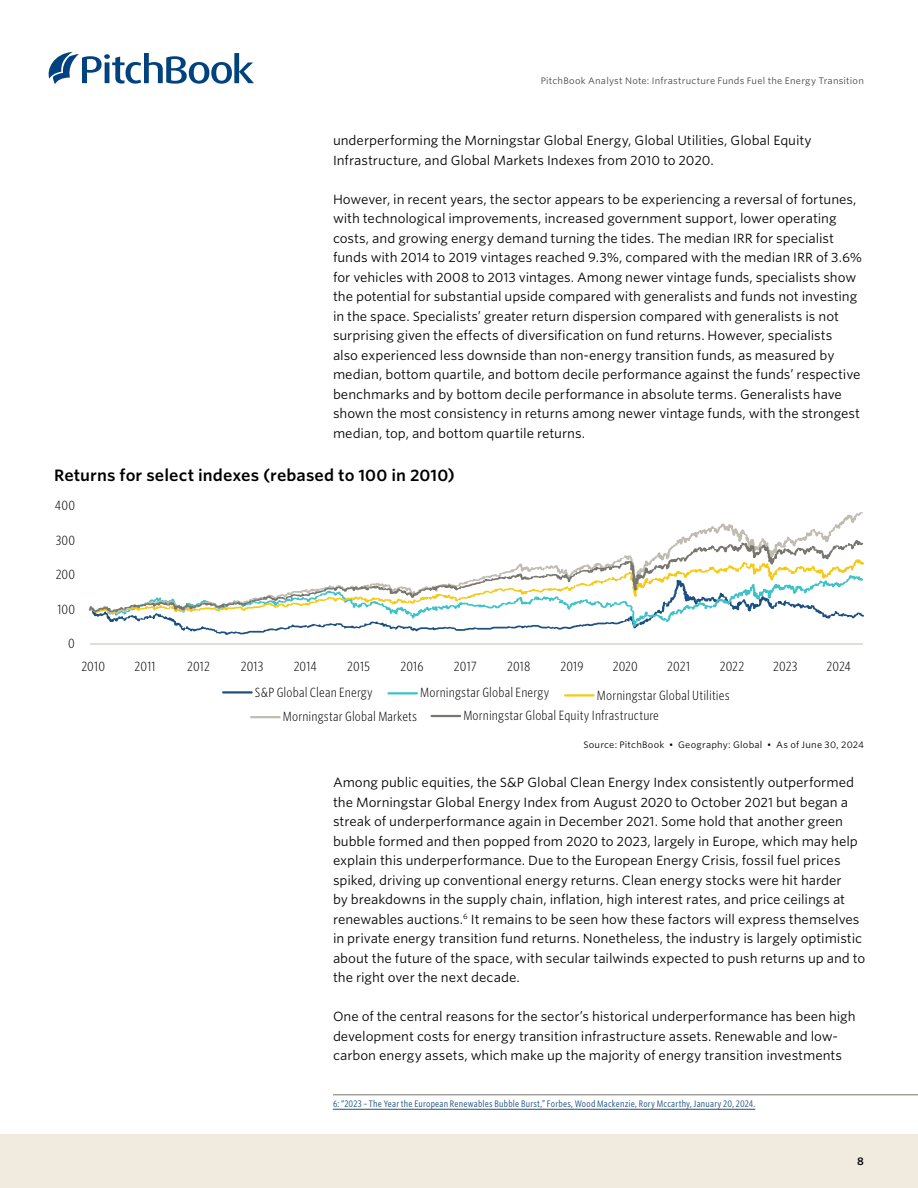
<style>
.page{position:relative;width:918px;height:1188px;background:#fff}
.page>*{position:absolute;margin:0;border:0;box-sizing:border-box;transform-origin:0 0}
.AN_Chart___table_title{font:600 15.75px "Whitney S Sm";letter-spacing:.005em;color:#000}
.AN_Body_copy{font:12.75px/19.5px "Whitney S Sm";letter-spacing:-.005em;color:#000}
.t1{font:300 12.75px "Whitney Cond S Sm";letter-spacing:.01em;color:#000}
.t2{font:600 10.5px "Whitney S Sm";color:#000}
.AN_Footnote{font:9px "Whitney Cond S Sm";letter-spacing:.02em;color:#1d5080}
.t3{font:9px "Whitney S Sm";letter-spacing:.025em;color:#484643}
.AN_CR_Source_tag{font:9px "Whitney S Sm";letter-spacing:.025em;color:#000}
</style>
<div class="page">
<div style="left:0;top:1134px;width:918px;height:54px;background:#f0ebde"></div>
<svg style="left:49px;top:52px;width:205px;height:32px"></svg>
<hr style="left:333px;top:1095px;width:585px;height:1px;background:#78766f">
<hr style="left:333px;top:1109px;width:422px;height:1px;background:#1d5080">
<hr style="left:90px;top:644px;width:773px;height:1px;background:#c0bcb2">
<svg style="left:92px;top:562px;width:772px;height:73px"></svg>
<svg style="left:92px;top:512px;width:771px;height:101px"></svg>
<svg style="left:89px;top:540px;width:774px;height:72px"></svg>
<hr style="left:223px;top:691px;width:29px;height:3px;background:#1d5080">
<hr style="left:388px;top:692px;width:29px;height:2px;background:#40c2c9">
<hr style="left:565px;top:694px;width:29px;height:3px;background:#f5c914">
<hr style="left:251px;top:716px;width:29px;height:2px;background:#c0bcb2">
<hr style="left:432px;top:715px;width:28px;height:2px;background:#78766f">
<p class="t3" style="left:541px;top:75px;width:325px">PitchBook Analyst Note: Infrastructure Funds Fuel the Energy Transition</p>
<p class="AN_Body_copy" style="left:333px;top:131px;width:480px">underperforming the Morningstar Global Energy, Global Utilities, Global Equity<br>Infrastructure, and Global Markets Indexes from 2010 to 2020.</p>
<p class="AN_Body_copy" style="left:333px;top:189px;width:531px">However, in recent years, the sector appears to be experiencing a reversal of fortunes, with technological improvements, increased government support, lower operating costs, and growing energy demand turning the tides. The median IRR for specialist funds with 2014 to 2019 vintages reached 9.3%, compared with the median IRR of 3.6% for vehicles with 2008 to 2013 vintages. Among newer vintage funds, specialists show the potential for substantial upside compared with generalists and funds not investing in the space. Specialists’ greater return dispersion compared with generalists is not surprising given the effects of diversification on fund returns. However, specialists<br>also experienced less downside than non-energy transition funds, as measured by median, bottom quartile, and bottom decile performance against the funds’ respective benchmarks and by bottom decile performance in absolute terms. Generalists have shown the most consistency in returns among newer vintage funds, with the strongest median, top, and bottom quartile returns.</p>
<p class="AN_Chart___table_title" style="left:54px;top:464px;width:402px">Returns for select indexes (rebased to 100 in 2010)</p>
<p class="t1" style="left:55px;top:497px;width:22px">400</p>
<p class="t1" style="left:56px;top:532px;width:21px">300</p>
<p class="t1" style="left:56px;top:566px;width:21px">200</p>
<p class="t1" style="left:57px;top:601px;width:19px">100</p>
<p class="t1" style="left:68px;top:635px;width:8px">0</p>
<p class="t1" style="left:81px;top:658px;width:25px">2010</p>
<p class="t1" style="left:135px;top:658px;width:23px">2011</p>
<p class="t1" style="left:187px;top:658px;width:24px">2012</p>
<p class="t1" style="left:241px;top:658px;width:24px">2013</p>
<p class="t1" style="left:294px;top:658px;width:25px">2014</p>
<p class="t1" style="left:347px;top:658px;width:24px">2015</p>
<p class="t1" style="left:400px;top:658px;width:25px">2016</p>
<p class="t1" style="left:454px;top:658px;width:24px">2017</p>
<p class="t1" style="left:507px;top:658px;width:25px">2018</p>
<p class="t1" style="left:560px;top:658px;width:25px">2019</p>
<p class="t1" style="left:613px;top:658px;width:27px">2020</p>
<p class="t1" style="left:667px;top:658px;width:24px">2021</p>
<p class="t1" style="left:720px;top:658px;width:26px">2022</p>
<p class="t1" style="left:773px;top:658px;width:26px">2023</p>
<p class="t1" style="left:826px;top:658px;width:26px">2024</p>
<p class="t1" style="left:255px;top:684px;width:120px">S&amp;P Global Clean Energy</p>
<p class="t1" style="left:420px;top:685px;width:131px">Morningstar Global Energy</p>
<p class="t1" style="left:597px;top:687px;width:134px">Morningstar Global Utilities</p>
<p class="t1" style="left:283px;top:708px;width:136px">Morningstar Global Markets</p>
<p class="t1" style="left:463px;top:707px;width:197px">Morningstar Global Equity Infrastructure</p>
<p class="AN_CR_Source_tag" style="left:583px;top:738px;width:282px">Source: PitchBook • Geography: Global • As of June 30, 2024</p>
<p class="AN_Body_copy" style="left:333px;top:773px;width:534px">Among public equities, the S&amp;P Global Clean Energy Index consistently outperformed the Morningstar Global Energy Index from August 2020 to October 2021 but began a streak of underperformance again in December 2021. Some hold that another green bubble formed and then popped from 2020 to 2023, largely in Europe, which may help explain this underperformance. Due to the European Energy Crisis, fossil fuel prices spiked, driving up conventional energy returns. Clean energy stocks were hit harder<br>by breakdowns in the supply chain, inflation, high interest rates, and price ceilings at renewables auctions.<sup>6</sup> It remains to be seen how these factors will express themselves in private energy transition fund returns. Nonetheless, the industry is largely optimistic about the future of the space, with secular tailwinds expected to push returns up and to the right over the next decade.</p>
<p class="AN_Body_copy" style="left:333px;top:1007px;width:524px">One of the central reasons for the sector’s historical underperformance has been high development costs for energy transition infrastructure assets. Renewable and low&shy;carbon energy assets, which make up the majority of energy transition investments</p>
<p class="AN_Footnote" style="left:333px;top:1098px;width:424px">6: “2023 – The Year the European Renewables Bubble Burst,” Forbes, Wood Mackenzie, Rory Mccarthy, January 20, 2024.</p>
<p class="t2" style="left:857px;top:1154px;width:8px">8</p>
</div>
